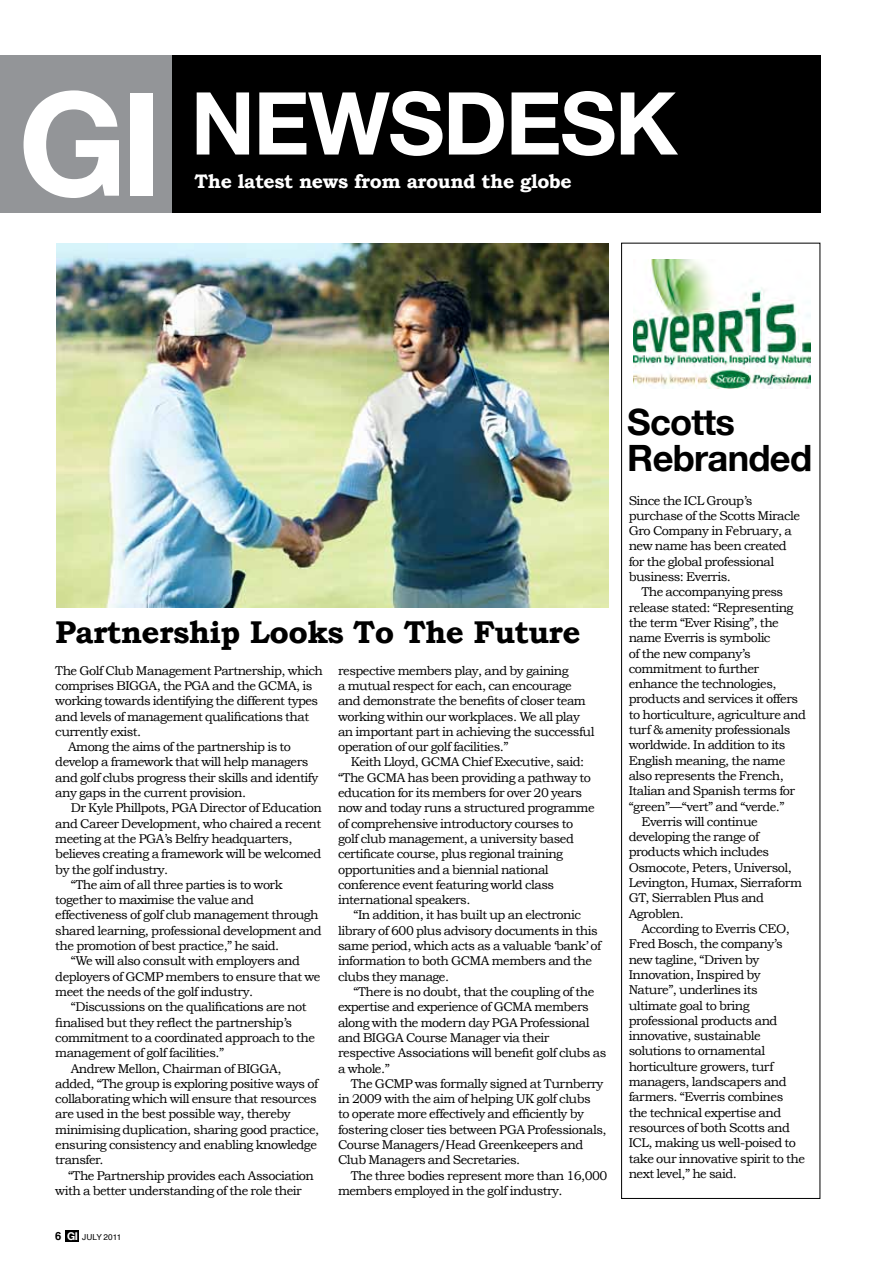
<style>
.page{position:relative;width:893px;height:1263px;background:#fff}
.page>*{position:absolute;margin:0;border:0;box-sizing:border-box;transform-origin:0 0}
.t1{font:700 86.85px "Helvetica Neue";letter-spacing:-.02em;color:#fff}
.t2{font:700 36.3px/36.3px "Helvetica Neue";letter-spacing:-.02em;color:#000}
.t3{font:700 31.5px "Bookman Old Style";letter-spacing:-.02em;color:#000}
.t4{font:700 19.5px "Bookman Old Style";letter-spacing:-.02em;color:#fff}
.t5{font:12.75px/15.3px "Bookman Old Style";letter-spacing:-.04em;color:#000}
.t6{font:8.25px "Helvetica";color:#000}
.s1{font-size:144px}
.s2{font-weight:700;font-size:11.25px}
.s3{font-family:"Helvetica Neue";font-weight:700;font-size:10.8px;color:#fff}
</style>
<div class="page">
<div style="left:621px;top:243px;width:199px;height:956px;border:1px solid #000"></div>
<img style="left:634px;top:259px;width:176px;height:129px">
<img style="left:56px;top:243px;width:552px;height:364px">
<div style="left:0;top:55px;width:479px;height:158px;background:#000"></div>
<div style="left:373px;top:55px;width:448px;height:158px;background:#000"></div>
<div style="left:0;top:55px;width:171px;height:158px;background:#939598"></div>
<div style="left:65px;top:1230px;width:14px;height:11px;background:#000"></div>
<h1 class="t1" style="left:18px;top:70px;width:655px"><span class="s1">GI</span> NEWSDESK</h1>
<h3 class="t4" style="left:195px;top:170px;width:379px">The latest news from around the globe</h3>
<h3 class="t3" style="left:55px;top:614px;width:527px">Partnership Looks To The Future</h3>
<p class="t5" style="left:55px;top:663px;width:269px">The Golf Club Management Partnership, which</p>
<p class="t5" style="left:55px;top:678px;width:259px">comprises BIGGA, the PGA and the GCMA, is</p>
<p class="t5" style="left:55px;top:693px;width:264px">working towards identifying the different types</p>
<p class="t5" style="left:55px;top:708px;width:255px">and levels of management qualifications that</p>
<p class="t5" style="left:55px;top:724px;width:87px">currently exist.</p>
<p class="t5" style="left:68px;top:739px;width:225px">Among the aims of the partnership is to</p>
<p class="t5" style="left:55px;top:754px;width:255px">develop a framework that will help managers</p>
<p class="t5" style="left:55px;top:770px;width:264px">and golf clubs progress their skills and identify</p>
<p class="t5" style="left:55px;top:785px;width:192px">any gaps in the current provision.</p>
<p class="t5" style="left:71px;top:800px;width:252px">Dr Kyle Phillpots, PGA Director of Education</p>
<p class="t5" style="left:55px;top:816px;width:267px">and Career Development, who chaired a recent</p>
<p class="t5" style="left:55px;top:831px;width:239px">meeting at the PGA’s Belfry headquarters,</p>
<p class="t5" style="left:55px;top:846px;width:268px">believes creating a framework will be welcomed</p>
<p class="t5" style="left:55px;top:861px;width:115px">by the golf industry.</p>
<p class="t5" style="left:71px;top:877px;width:213px">“The aim of all three parties is to work</p>
<p class="t5" style="left:55px;top:892px;width:200px">together to maximise the value and</p>
<p class="t5" style="left:55px;top:907px;width:265px">effectiveness of golf club management through</p>
<p class="t5" style="left:55px;top:923px;width:268px">shared learning, professional development and</p>
<p class="t5" style="left:55px;top:938px;width:225px">the promotion of best practice,” he said.</p>
<p class="t5" style="left:71px;top:953px;width:231px">“We will also consult with employers and</p>
<p class="t5" style="left:55px;top:969px;width:267px">deployers of GCMP members to ensure that we</p>
<p class="t5" style="left:55px;top:984px;width:199px">meet the needs of the golf industry.</p>
<p class="t5" style="left:71px;top:999px;width:237px">“Discussions on the qualifications are not</p>
<p class="t5" style="left:55px;top:1014px;width:238px">finalised but they reflect the partnership’s</p>
<p class="t5" style="left:55px;top:1030px;width:261px">commitment to a coordinated approach to the</p>
<p class="t5" style="left:55px;top:1045px;width:170px">management of golf facilities.”</p>
<p class="t5" style="left:71px;top:1060px;width:212px">Andrew Mellon, Chairman of BIGGA,</p>
<p class="t5" style="left:55px;top:1076px;width:264px">added, “The group is exploring positive ways of</p>
<p class="t5" style="left:55px;top:1091px;width:263px">collaborating which will ensure that resources</p>
<p class="t5" style="left:55px;top:1106px;width:237px">are used in the best possible way, thereby</p>
<p class="t5" style="left:55px;top:1122px;width:265px">minimising duplication, sharing good practice,</p>
<p class="t5" style="left:55px;top:1137px;width:263px">ensuring consistency and enabling knowledge</p>
<p class="t5" style="left:55px;top:1152px;width:50px">transfer.</p>
<p class="t5" style="left:68px;top:1167px;width:247px">“The Partnership provides each Association</p>
<p class="t5" style="left:55px;top:1183px;width:248px">with a better understanding of the role their</p>
<p class="t6" style="left:55px;top:1231px;width:67px"><span class="s2">6</span> <span class="s3">GI</span> JULY 2011</p>
<p class="t5" style="left:338px;top:663px;width:258px">respective members play, and by gaining<br>a mutual respect for each, can encourage and demonstrate the benefits of closer team working within our workplaces. We all play an important part in achieving the successful operation of our golf facilities.”</p>
<p class="t5" style="left:338px;top:754px;width:258px;text-indent:13px">Keith Lloyd, GCMA Chief Executive, said: “The GCMA has been providing a pathway to education for its members for over 20 years now and today runs a structured programme of comprehensive introductory courses to golf club management, a university based certificate course, plus regional training opportunities and a biennial national conference event featuring world class international speakers.</p>
<p class="t5" style="left:338px;top:907px;width:265px;text-indent:16px">“In addition, it has built up an electronic library of 600 plus advisory documents in this same period, which acts as a valuable ‘bank’ of information to both GCMA members and the clubs they manage.</p>
<p class="t5" style="left:338px;top:984px;width:270px;text-indent:16px">“There is no doubt, that the coupling of the expertise and experience of GCMA members along with the modern day PGA Professional and BIGGA Course Manager via their respective Associations will benefit golf clubs as a whole.”</p>
<p class="t5" style="left:338px;top:1076px;width:270px;text-indent:13px">The GCMP was formally signed at Turnberry in 2009 with the aim of helping UK golf clubs<br>to operate more effectively and efficiently by fostering closer ties between PGA Professionals, Course Managers/Head Greenkeepers and Club Managers and Secretaries.</p>
<p class="t5" style="left:338px;top:1167px;width:271px;text-indent:13px">The three bodies represent more than 16,000 members employed in the golf industry.</p>
<h2 class="t2" style="left:627px;top:403px;width:186px">Scotts<br>Rebranded</h2>
<p class="t5" style="left:629px;top:492px;width:173px">Since the ICL Group’s purchase of the Scotts Miracle<br>Gro Company in February, a new name has been created for the global professional business: Everris.</p>
<p class="t5" style="left:641px;top:584px;width:143px">The accompanying press</p>
<p class="t5" style="left:629px;top:600px;width:166px">release stated: “Representing</p>
<p class="t5" style="left:629px;top:615px;width:152px">the term “Ever Rising”, the</p>
<p class="t5" style="left:629px;top:630px;width:143px">name Everris is symbolic</p>
<p class="t5" style="left:629px;top:645px;width:123px">of the new company’s</p>
<p class="t5" style="left:629px;top:661px;width:132px">commitment to further</p>
<p class="t5" style="left:629px;top:676px;width:149px">enhance the technologies,</p>
<p class="t5" style="left:629px;top:691px;width:171px">products and services it offers</p>
<p class="t5" style="left:629px;top:707px;width:179px">to horticulture, agriculture and</p>
<p class="t5" style="left:629px;top:722px;width:163px">turf &amp; amenity professionals</p>
<p class="t5" style="left:629px;top:737px;width:158px">worldwide. In addition to its</p>
<p class="t5" style="left:629px;top:753px;width:158px">English meaning, the name</p>
<p class="t5" style="left:629px;top:768px;width:157px">also represents the French,</p>
<p class="t5" style="left:629px;top:783px;width:168px">Italian and Spanish terms for</p>
<p class="t5" style="left:629px;top:798px;width:157px">“green”—“vert” and “verde.”</p>
<p class="t5" style="left:641px;top:814px;width:118px">Everris will continue</p>
<p class="t5" style="left:629px;top:829px;width:132px">developing the range of</p>
<p class="t5" style="left:629px;top:844px;width:142px">products which includes</p>
<p class="t5" style="left:629px;top:860px;width:165px">Osmocote, Peters, Universol,</p>
<p class="t5" style="left:629px;top:875px;width:175px">Levington, Humax, Sierraform</p>
<p class="t5" style="left:629px;top:890px;width:137px">GT, Sierrablen Plus and</p>
<p class="t5" style="left:629px;top:906px;width:57px">Agroblen.</p>
<p class="t5" style="left:641px;top:921px;width:150px">According to Everris CEO,</p>
<p class="t5" style="left:629px;top:936px;width:155px">Fred Bosch, the company’s</p>
<p class="t5" style="left:629px;top:951px;width:132px">new tagline, “Driven by</p>
<p class="t5" style="left:629px;top:967px;width:134px">Innovation, Inspired by</p>
<p class="t5" style="left:629px;top:982px;width:131px">Nature”, underlines its</p>
<p class="t5" style="left:629px;top:997px;width:122px">ultimate goal to bring</p>
<p class="t5" style="left:629px;top:1013px;width:150px">professional products and</p>
<p class="t5" style="left:629px;top:1028px;width:134px">innovative, sustainable</p>
<p class="t5" style="left:629px;top:1043px;width:138px">solutions to ornamental</p>
<p class="t5" style="left:629px;top:1059px;width:146px">horticulture growers, turf</p>
<p class="t5" style="left:629px;top:1074px;width:159px">managers, landscapers and</p>
<p class="t5" style="left:629px;top:1089px;width:156px">farmers. “Everris combines</p>
<p class="t5" style="left:629px;top:1104px;width:154px">the technical expertise and</p>
<p class="t5" style="left:629px;top:1120px;width:163px">resources of both Scotts and</p>
<p class="t5" style="left:629px;top:1135px;width:169px">ICL, making us well-poised to</p>
<p class="t5" style="left:629px;top:1150px;width:178px">take our innovative spirit to the</p>
<p class="t5" style="left:629px;top:1166px;width:110px">next level,” he said.</p>
</div>
